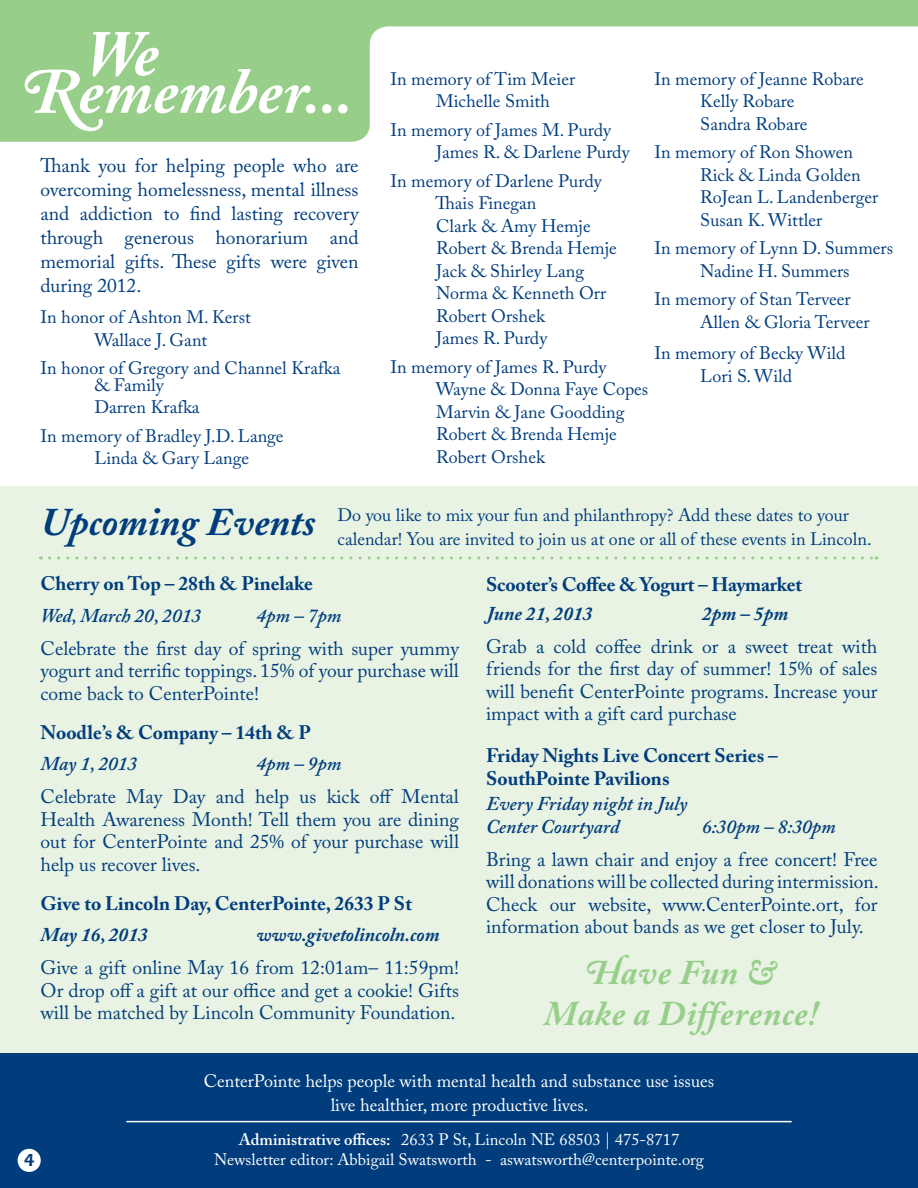
<style>
.page{position:relative;width:918px;height:1188px;background:#fff}
.page>*{position:absolute;margin:0;border:0;box-sizing:border-box;transform-origin:0 0}
.t1{font:italic 700 64.5px "Adobe Caslon Pro";color:#fff}
.t2{font:italic 700 39px "Adobe Caslon";color:#013d7d}
.t3{font:italic 700 34.5px/41.4px "Adobe Caslon Pro";letter-spacing:.02em;color:#96ce8a;text-align:center}
.t4{font:19.5px/22.5px "Adobe Caslon Pro";color:#013d7d;text-align:justify}
.t5{font:700 19.5px/22.5px "Adobe Caslon Pro";color:#013d7d}
.t6{font:italic 600 19.5px "Adobe Caslon Pro";color:#013d7d}
.t7{font:italic 700 19.5px "Adobe Caslon Pro";color:#013d7d}
.t8{font:18px/24px "Adobe Caslon Pro";color:#013d7d}
.Body_Copy_-_PMS_281{font:18px "Adobe Caslon Pro";color:#fff}
.t9{font:600 18px "Itc Eras";color:#013d7d}
.Body_Copy_-_PMS_281-2{font:16.5px "Adobe Caslon Pro";color:#fff}
.s1{font-weight:600}
</style>
<div class="page">
<div style="left:0;top:487px;width:918px;height:593px;background:#e8f3e3"></div>
<div style="left:0;top:1053px;width:918px;height:135px;background:#013d7d"></div>
<hr style="left:126px;top:1121px;width:666px;height:1px;background:#fff">
<div style="left:0;top:40px;width:370px;height:102px;background:#96ce8a"></div>
<div style="left:0;top:0;width:918px;height:40px;background:#96ce8a"></div>
<svg style="left:370px;top:26px;width:548px;height:15px;background:#fafdfa"></svg>
<svg style="left:49px;top:556px;width:828px;height:4px"></svg>
<div style="left:18px;top:1149px;width:23px;height:23px;background:#fff;border-radius:50%"></div>
<p class="t1" style="left:85px;top:15px;width:75px">We</p>
<p class="t1" style="left:22px;top:53px;width:332px">Remember...</p>
<p class="t8" style="left:390px;top:66px;width:186px">In memory of Tim Meier</p>
<p class="t8" style="left:654px;top:66px;width:211px">In memory of Jeanne Robare</p>
<p class="t8" style="left:700px;top:89px;width:96px">Kelly Robare</p>
<p class="t8" style="left:700px;top:111px;width:109px">Sandra Robare</p>
<p class="t8" style="left:654px;top:140px;width:200px">In memory of Ron Showen</p>
<p class="t8" style="left:700px;top:162px;width:162px">Rick &amp; Linda Golden</p>
<p class="t8" style="left:700px;top:185px;width:180px">RoJean L. Landenberger</p>
<p class="t8" style="left:700px;top:207px;width:123px">Susan K. Wittler</p>
<p class="t8" style="left:654px;top:236px;width:240px">In memory of Lynn D. Summers</p>
<p class="t8" style="left:700px;top:258px;width:151px">Nadine H. Summers</p>
<p class="t8" style="left:654px;top:287px;width:198px">In memory of Stan Terveer</p>
<p class="t8" style="left:700px;top:309px;width:171px">Allen &amp; Gloria Terveer</p>
<p class="t8" style="left:654px;top:341px;width:193px">In memory of Becky Wild</p>
<p class="t8" style="left:700px;top:363px;width:94px">Lori S. Wild</p>
<p class="t8" style="left:436px;top:89px;width:115px">Michelle Smith</p>
<p class="t8" style="left:390px;top:117px;width:222px">In memory of James M. Purdy</p>
<p class="t8" style="left:436px;top:140px;width:195px">James R. &amp; Darlene Purdy</p>
<p class="t8" style="left:390px;top:168px;width:213px">In memory of Darlene Purdy</p>
<p class="t8" style="left:435px;top:191px;width:103px">Thais Finegan</p>
<p class="t8" style="left:436px;top:213px;width:156px">Clark &amp; Amy Hemje</p>
<p class="t8" style="left:436px;top:236px;width:182px">Robert &amp; Brenda Hemje</p>
<p class="t8" style="left:436px;top:258px;width:150px">Jack &amp; Shirley Lang</p>
<p class="t8" style="left:436px;top:281px;width:172px">Norma &amp; Kenneth Orr</p>
<p class="t8" style="left:436px;top:303px;width:110px">Robert Orshek</p>
<p class="t8" style="left:436px;top:326px;width:113px">James R. Purdy</p>
<p class="t8" style="left:390px;top:354px;width:217px">In memory of James R. Purdy</p>
<p class="t8" style="left:436px;top:377px;width:214px">Wayne &amp; Donna Faye Copes</p>
<p class="t8" style="left:436px;top:399px;width:190px">Marvin &amp; Jane Goodding</p>
<p class="t8" style="left:436px;top:422px;width:182px">Robert &amp; Brenda Hemje</p>
<p class="t8" style="left:436px;top:444px;width:110px">Robert Orshek</p>
<p class="t4" style="left:40px;top:154px;width:320px;line-height:24px">Thank you for helping people who are overcoming homelessness, mental illness and addiction to find lasting recovery through generous honorarium and memorial gifts. These gifts were given during 2012.</p>
<p class="t8" style="left:40px;top:305px;width:212px">In honor of Ashton M. Kerst</p>
<p class="t8" style="left:94px;top:328px;width:114px">Wallace J. Gant</p>
<p class="t8" style="left:94px;top:360px;width:247px;line-height:16.5px;text-indent:-54px">In honor of Gregory and Channel Krafka &amp; Family</p>
<p class="t8" style="left:94px;top:395px;width:107px">Darren Krafka</p>
<p class="t8" style="left:40px;top:424px;width:245px">In memory of Bradley J.D. Lange</p>
<p class="t8" style="left:94px;top:446px;width:156px">Linda &amp; Gary Lange</p>
<p class="t8" style="left:338px;top:503px;width:536px">Do you like to mix your fun and philanthropy? Add these dates to your calendar! You are invited to join us at one or all of these events in Lincoln.</p>
<p class="t5" style="left:486px;top:573px;width:318px">Scooter’s Coffee &amp; Yogurt – Haymarket</p>
<p class="t7" style="left:486px;top:602px;width:108px">June 21, 2013</p>
<p class="t7" style="left:702px;top:602px;width:88px">2pm – 5pm</p>
<p class="t4" style="left:486px;top:635px;width:393px">Grab a cold coffee drink or a sweet treat with friends for the first day of summer! 15% of sales will benefit CenterPointe programs. Increase your impact with a gift card purchase</p>
<p class="t5" style="left:486px;top:744px;width:293px">Friday Nights Live Concert Series –<br>SouthPointe Pavilions</p>
<p class="t6" style="left:486px;top:792px;width:203px">Every Friday night in July</p>
<p class="t6" style="left:486px;top:815px;width:135px">Center Courtyard</p>
<p class="t6" style="left:702px;top:815px;width:135px">6:30pm – 8:30pm</p>
<p class="t4" style="left:486px;top:848px;width:394px">Bring a lawn chair and enjoy a free concert! Free will donations will be collected during intermission.<br>Check our website, www.CenterPointe.ort, for information about bands as we get closer to July.</p>
<p class="t2" style="left:40px;top:500px;width:276px">Upcoming Events</p>
<p class="t5" style="left:40px;top:572px;width:274px">Cherry on Top – 28th &amp; Pinelake</p>
<p class="t6" style="left:40px;top:604px;width:162px">Wed, March 20, 2013</p>
<p class="t6" style="left:257px;top:604px;width:87px">4pm – 7pm</p>
<p class="t4" style="left:40px;top:637px;width:420px">Celebrate the first day of spring with super yummy yogurt and terrific toppings. 15% of your purchase will come back to CenterPointe!</p>
<p class="t5" style="left:40px;top:721px;width:272px">Noodle’s &amp; Company – 14th &amp; P</p>
<p class="t6" style="left:40px;top:752px;width:98px">May 1, 2013</p>
<p class="t6" style="left:257px;top:752px;width:87px">4pm – 9pm</p>
<p class="t4" style="left:40px;top:785px;width:420px">Celebrate May Day and help us kick off Mental Health Awareness Month! Tell them you are dining out for CenterPointe and 25% of your purchase will help us recover lives.</p>
<p class="t5" style="left:40px;top:892px;width:373px">Give to Lincoln Day, CenterPointe, 2633 P St</p>
<p class="t7" style="left:40px;top:923px;width:109px">May 16, 2013</p>
<p class="t7" style="left:256px;top:923px;width:185px">www.givetolincoln.com</p>
<p class="t4" style="left:40px;top:956px;width:420px">Give a gift online May 16 from 12:01am– 11:59pm!<br>Or drop off a gift at our office and get a cookie! Gifts will be matched by Lincoln Community Foundation.</p>
<p class="t3" style="left:544px;top:951px;width:275px">Have Fun &amp;<br>Make a Difference!</p>
<p class="t9" style="left:23px;top:1150px;width:13px">4</p>
<p class="Body_Copy_-_PMS_281" style="left:204px;top:1070px;width:512px">CenterPointe helps people with mental health and substance use issues</p>
<p class="Body_Copy_-_PMS_281" style="left:331px;top:1094px;width:259px">live healthier, more productive lives.</p>
<p class="Body_Copy_-_PMS_281-2" style="left:239px;top:1130px;width:442px"><span class="s1">Administrative offices:</span> 2633 P St, Lincoln NE 68503 | 475-8717</p>
<p class="Body_Copy_-_PMS_281-2" style="left:214px;top:1150px;width:491px">Newsletter editor: Abbigail Swatsworth - aswatsworth@centerpointe.org</p>
</div>
